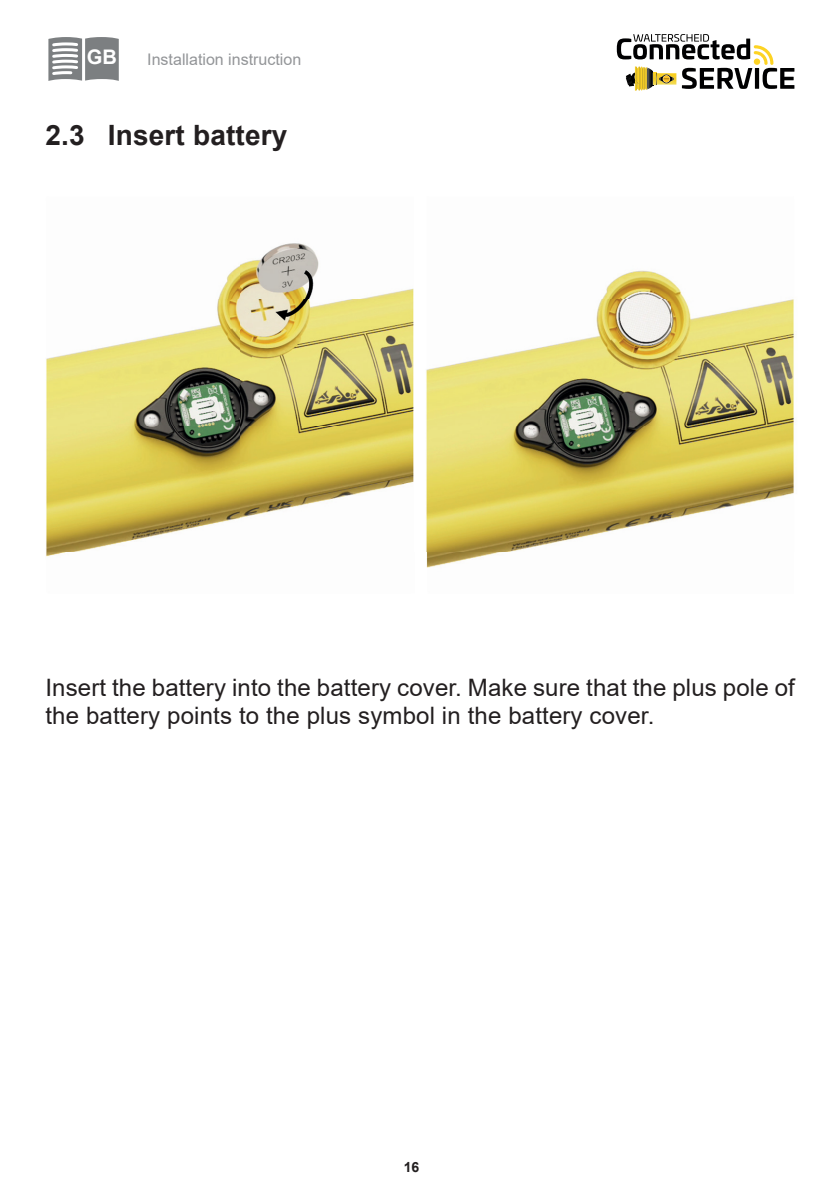
<style>
.page{position:relative;width:840px;height:1191px;background:#fff}
.page>*{position:absolute;margin:0;border:0;box-sizing:border-box;transform-origin:0 0}
.t1{font:700 28px "Arial";letter-spacing:.005em;color:#231f20}
.t2{font:24px/28px "Arial";letter-spacing:.005em;color:#231f20}
.t3{font:700 20px "Arial";color:#fff}
.t4{font:16px "Arial";color:#939598}
.t5{font:700 14px "Arial";color:#231f20}
</style>
<div class="page">
<svg style="left:48px;top:37px;width:71px;height:44px"></svg>
<img style="left:634px;top:89px;width:12px;height:2px">
<svg style="left:616px;top:34px;width:178px;height:55px"></svg>
<img style="left:46px;top:243px;width:748px;height:325px">
<p class="t3" style="left:87px;top:43px;width:32px">GB</p>
<p class="t4" style="left:147px;top:48px;width:155px">Installation instruction</p>
<p class="t1" style="left:45px;top:116px;width:243px">2.3 Insert battery</p>
<p class="t2" style="left:45px;top:673px;width:750px">Insert the battery into the battery cover. Make sure that the plus pole of the battery points to the plus symbol in the battery cover.</p>
<p class="t5" style="left:403px;top:1156px;width:17px">16</p>
</div>
